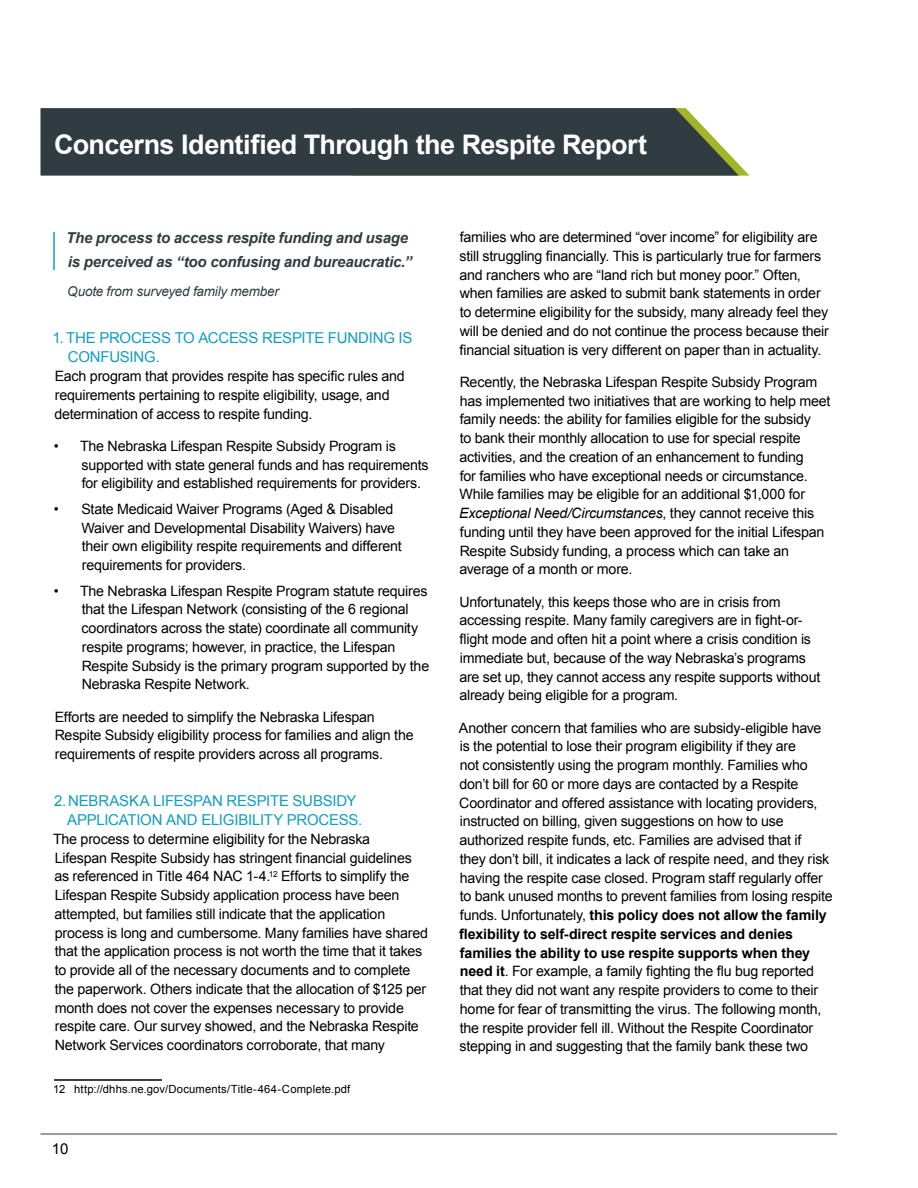
<style>
.page{position:relative;width:918px;height:1188px;background:#fff}
.page>*{position:absolute;margin:0;border:0;box-sizing:border-box;transform-origin:0 0}
.t1{font:700 27px "Arial";letter-spacing:-.02em;color:#fff}
.t2{font:15px/19.5px "Arial";letter-spacing:-.015em;color:#129dc0}
.t3{font:italic 700 15px/24px "Arial";letter-spacing:-.015em;color:#303c42}
.t4{font:15px "Arial";color:#000}
.t5{font:14.25px/18.8px "Arial";letter-spacing:-.015em;color:#000}
.t6{font:italic 13.5px "Arial";letter-spacing:-.015em;color:#303c42}
.t7{font:11.25px "Arial";letter-spacing:.015em;color:#000}
.s1{font-style:italic}
.s2{font-weight:700}
</style>
<div class="page">
<hr style="left:40px;top:1134px;width:797px;height:1px;background:#303c42">
<hr style="left:53px;top:232px;width:2px;height:38px;background:#129dc0">
<hr style="left:54px;top:1079px;width:108px;height:2px;background:#000">
<svg style="left:41px;top:108px;width:698px;height:68px;background:#394548"></svg>
<h1 class="t1" style="left:54px;top:127px;width:595px">Concerns Identified Through the Respite Report</h1>
<p class="t3" style="left:66px;top:226px;width:347px">The process to access respite funding and usage is perceived as “too confusing and bureaucratic.”</p>
<p class="t6" style="left:67px;top:283px;width:213px">Quote from surveyed family member</p>
<p class="t2" style="left:68px;top:328px;width:346px;text-indent:-15px">1. THE PROCESS TO ACCESS RESPITE FUNDING IS<br>CONFUSING.</p>
<p class="t5" style="left:54px;top:367px;width:352px">Each program that provides respite has specific rules and requirements pertaining to respite eligibility, usage, and determination of access to respite funding.</p>
<p class="t5" style="left:82px;top:437px;width:349px;text-indent:-28px">• The Nebraska Lifespan Respite Subsidy Program is supported with state general funds and has requirements for eligibility and established requirements for providers.</p>
<p class="t5" style="left:81px;top:500px;width:322px;text-indent:-28px">• State Medicaid Waiver Programs (Aged &amp; Disabled Waiver and Developmental Disability Waivers) have their own eligibility respite requirements and different requirements for providers.</p>
<p class="t5" style="left:81px;top:582px;width:349px;text-indent:-28px">• The Nebraska Lifespan Respite Program statute requires that the Lifespan Network (consisting of the 6 regional coordinators across the state) coordinate all community respite programs; however, in practice, the Lifespan Respite Subsidy is the primary program supported by the Nebraska Respite Network.</p>
<p class="t5" style="left:55px;top:708px;width:361px">Efforts are needed to simplify the Nebraska Lifespan<br>Respite Subsidy eligibility process for families and align the requirements of respite providers across all programs.</p>
<p class="t2" style="left:67px;top:791px;width:297px;text-indent:-13px">2. NEBRASKA LIFESPAN RESPITE SUBSIDY<br>APPLICATION AND ELIGIBILITY PROCESS.</p>
<p class="t5" style="left:53px;top:830px;width:377px">The process to determine eligibility for the Nebraska<br>Lifespan Respite Subsidy has stringent financial guidelines as referenced in Title 464 NAC 1-4.<sup>12</sup> Efforts to simplify the Lifespan Respite Subsidy application process have been attempted, but families still indicate that the application process is long and cumbersome. Many families have shared that the application process is not worth the time that it takes to provide all of the necessary documents and to complete the paperwork. Others indicate that the allocation of $125 per month does not cover the expenses necessary to provide respite care. Our survey showed, and the Nebraska Respite Network Services coordinators corroborate, that many</p>
<p class="t7" style="left:53px;top:1082px;width:299px">12 http://dhhs.ne.gov/Documents/Title-464-Complete.pdf</p>
<p class="t4" style="left:52px;top:1138px;width:18px">10</p>
<p class="t5" style="left:459px;top:228px;width:371px">families who are determined “over income” for eligibility are still struggling financially. This is particularly true for farmers and ranchers who are “land rich but money poor.” Often, when families are asked to submit bank statements in order to determine eligibility for the subsidy, many already feel they will be denied and do not continue the process because their financial situation is very different on paper than in actuality.</p>
<p class="t5" style="left:459px;top:373px;width:373px">Recently, the Nebraska Lifespan Respite Subsidy Program has implemented two initiatives that are working to help meet family needs: the ability for families eligible for the subsidy<br>to bank their monthly allocation to use for special respite activities, and the creation of an enhancement to funding<br>for families who have exceptional needs or circumstance.<br>While families may be eligible for an additional $1,000 for <span class="s1">Exceptional Need/Circumstances</span>, they cannot receive this funding until they have been approved for the initial Lifespan Respite Subsidy funding, a process which can take an average of a month or more.</p>
<p class="t5" style="left:459px;top:593px;width:362px">Unfortunately, this keeps those who are in crisis from accessing respite. Many family caregivers are in fight-or&shy;flight mode and often hit a point where a crisis condition is immediate but, because of the way Nebraska’s programs are set up, they cannot access any respite supports without already being eligible for a program.</p>
<p class="t5" style="left:459px;top:719px;width:375px">Another concern that families who are subsidy-eligible have is the potential to lose their program eligibility if they are<br>not consistently using the program monthly. Families who don’t bill for 60 or more days are contacted by a Respite Coordinator and offered assistance with locating providers, instructed on billing, given suggestions on how to use authorized respite funds, etc. Families are advised that if<br>they don’t bill, it indicates a lack of respite need, and they risk having the respite case closed. Program staff regularly offer to bank unused months to prevent families from losing respite funds. Unfortunately, <span class="s2">this policy does not allow the family flexibility to self-direct respite services and denies families the ability to use respite supports when they need it</span>. For example, a family fighting the flu bug reported that they did not want any respite providers to come to their home for fear of transmitting the virus. The following month, the respite provider fell ill. Without the Respite Coordinator stepping in and suggesting that the family bank these two</p>
</div>
